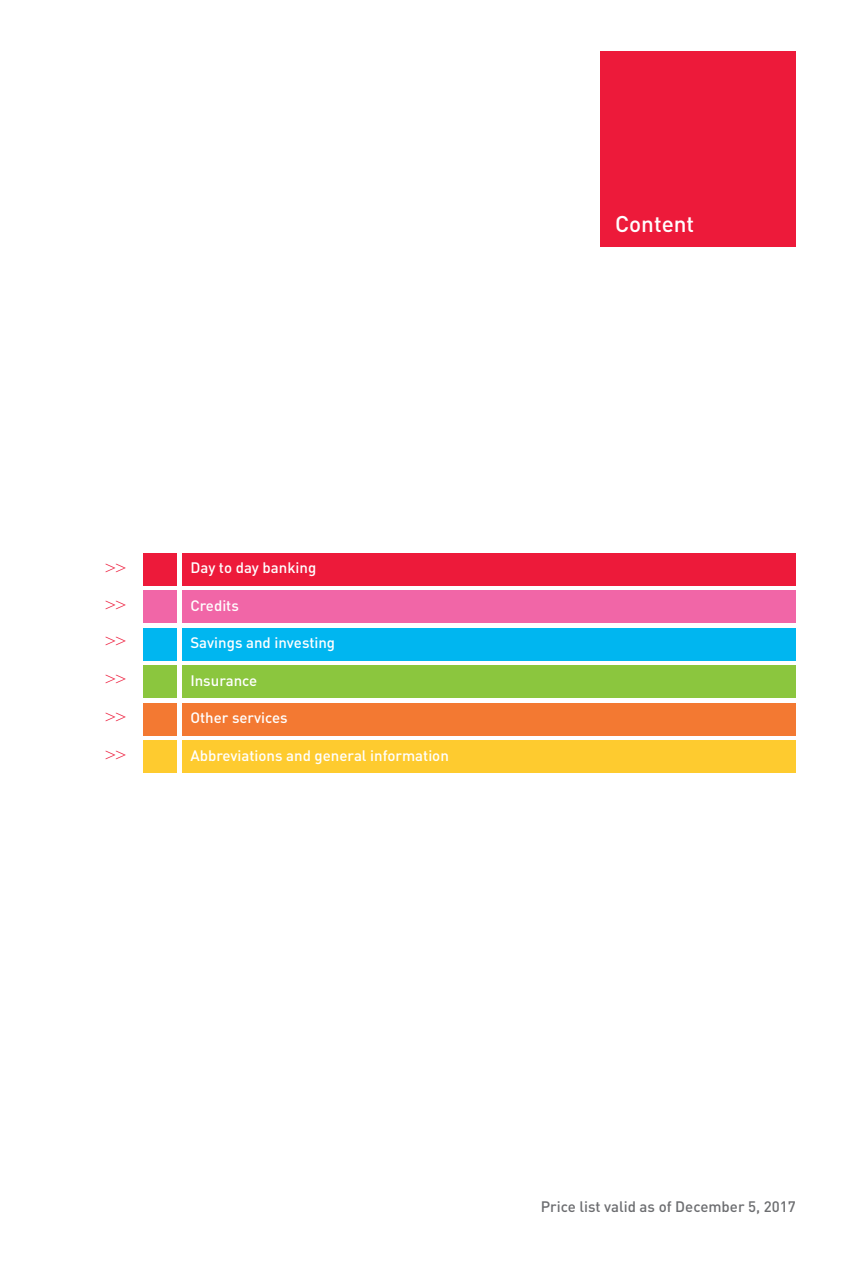
<style>
.page{position:relative;width:847px;height:1263px;background:#fff}
.page>*{position:absolute;margin:0;border:0;box-sizing:border-box;transform-origin:0 0}
.t1{font:500 22.5px "DIN Pro";color:#fff}
.t2{font:18px/37.3px "Times New Roman";color:#ed1a3a;text-align:justify}
.t3{font:500 15px "DIN Pro";color:#fff}
.t4{font:500 15px "DIN Pro";color:#6c6d70}
</style>
<div class="page">
<div style="left:600px;top:51px;width:195px;height:196px;background:#ed1a3a"></div>
<div style="left:182px;top:740px;width:613px;height:33px;background:#fecb2f"></div>
<div style="left:182px;top:703px;width:613px;height:32px;background:#f37932"></div>
<div style="left:182px;top:665px;width:613px;height:33px;background:#8bc63e"></div>
<div style="left:182px;top:628px;width:613px;height:32px;background:#00b6f0"></div>
<div style="left:182px;top:590px;width:613px;height:33px;background:#f166a7"></div>
<div style="left:182px;top:553px;width:613px;height:32px;background:#ed1a3a"></div>
<div style="left:143px;top:740px;width:33px;height:33px;background:#fecb2f"></div>
<div style="left:143px;top:703px;width:33px;height:32px;background:#f37932"></div>
<div style="left:143px;top:665px;width:33px;height:33px;background:#8bc63e"></div>
<div style="left:143px;top:628px;width:33px;height:32px;background:#00b6f0"></div>
<div style="left:143px;top:590px;width:33px;height:33px;background:#f166a7"></div>
<div style="left:143px;top:553px;width:33px;height:32px;background:#ed1a3a"></div>
<p class="t2" style="left:106px;top:549px;width:22px">&gt;&gt; &gt;&gt; &gt;&gt; &gt;&gt; &gt;&gt; &gt;&gt;</p>
<p class="t3" style="left:190px;top:558px;width:127px">Day to day banking</p>
<p class="t3" style="left:190px;top:595px;width:50px">Credits</p>
<p class="t3" style="left:190px;top:633px;width:146px">Savings and investing</p>
<p class="t3" style="left:190px;top:670px;width:68px">Insurance</p>
<p class="t3" style="left:190px;top:708px;width:99px">Other services</p>
<p class="t3" style="left:190px;top:745px;width:260px">Abbreviations and general information</p>
<h1 class="t1" style="left:614px;top:208px;width:81px">Content</h1>
<p class="t4" style="left:540px;top:1196px;width:256px">Price list valid as of December 5, 2017</p>
</div>
